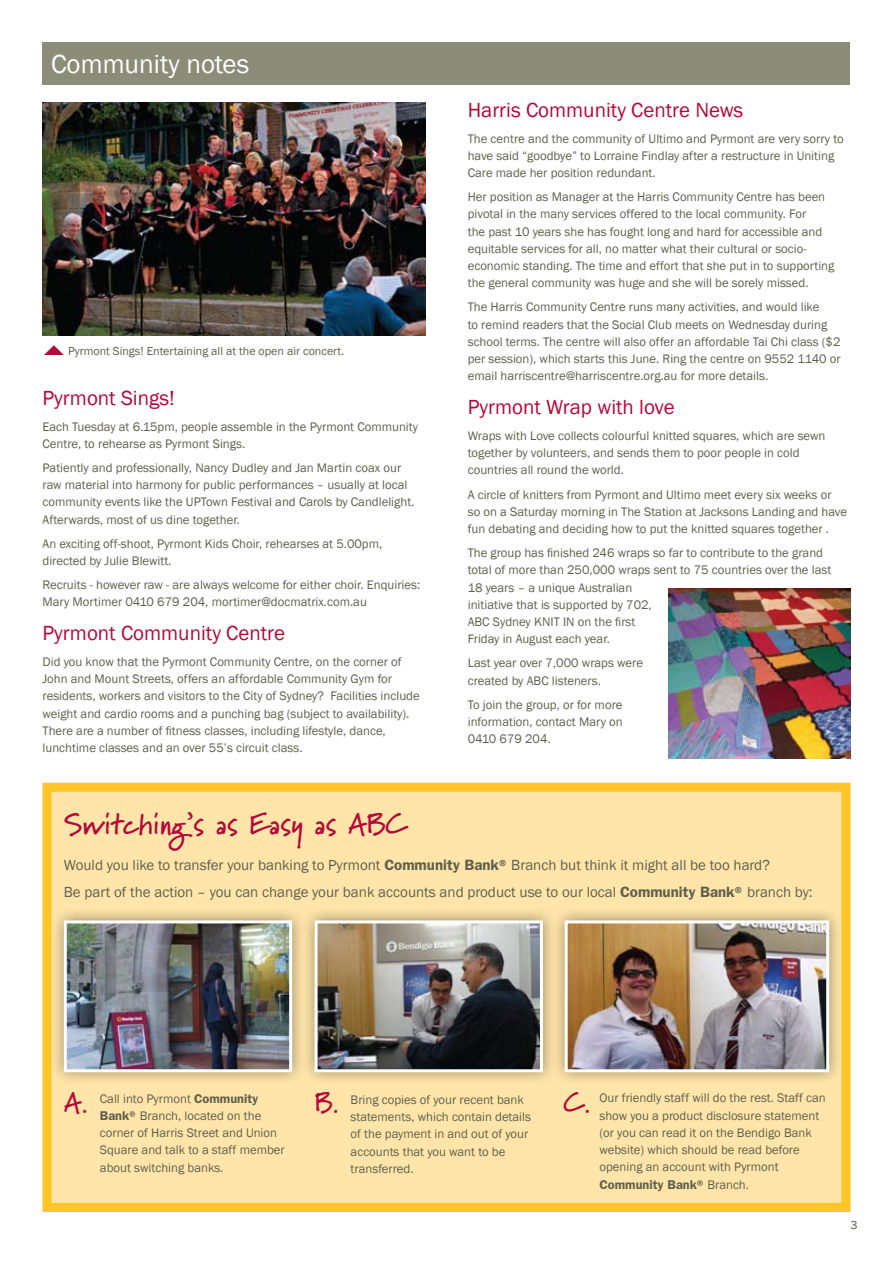
<style>
.page{position:relative;width:893px;height:1263px;background:#fff}
.page>*{position:absolute;margin:0;border:0;box-sizing:border-box;transform-origin:0 0}
.t1{font:700 30px "Marydale";color:#b30838}
.t2{font:700 28.5px "Marydale";color:#b30838}
.t3{font:27px "Franklin Gothic";color:#fff}
.t4{font:21px "Franklin Gothic";color:#b30838}
.t5{font:15px/26.2px "Franklin Gothic";color:#5f604b}
.t6{font:12.75px/17.2px "Franklin Gothic";color:#5f604b}
.t7{font:12px "Franklin Gothic";color:#5f604b}
.s1{font-weight:600}
</style>
<div class="page">
<div style="left:43px;top:783px;width:807px;height:429px;background:#ffe5aa;border:9px solid #ffc425"></div>
<div style="left:550px;top:905px;width:292px;height:181px;background:#000;opacity:.4"></div>
<img style="left:569px;top:924px;width:256px;height:144px">
<div style="left:565px;top:920px;width:264px;height:152px;border:3px solid #fff"></div>
<div style="left:300px;top:905px;width:257px;height:181px;background:#000;opacity:.4"></div>
<img style="left:319px;top:924px;width:220px;height:144px">
<div style="left:315px;top:920px;width:228px;height:152px;border:3px solid #fff"></div>
<div style="left:49px;top:905px;width:257px;height:181px;background:#000;opacity:.4"></div>
<img style="left:68px;top:924px;width:220px;height:144px">
<div style="left:64px;top:920px;width:228px;height:152px;border:3px solid #fff"></div>
<img style="left:43px;top:102px;width:382px;height:233px">
<div style="left:43px;top:43px;width:807px;height:42px;background:#8c8d79"></div>
<img style="left:668px;top:588px;width:182px;height:170px">
<h3 class="t3" style="left:51px;top:47px;width:200px">Community notes</h3>
<p class="t7" style="left:68px;top:343px;width:278px">Pyrmont Sings! Entertaining all at the open air concert.</p>
<h3 class="t4" style="left:43px;top:385px;width:134px">Pyrmont Sings!</h3>
<p class="t6" style="left:43px;top:418px;width:377px">Each Tuesday at 6.15pm, people assemble in the Pyrmont Community<br>Centre, to rehearse as Pyrmont Sings.</p>
<p class="t6" style="left:43px;top:459px;width:373px">Patiently and professionally, Nancy Dudley and Jan Martin coax our raw material into harmony for public performances – usually at local community events like the UPTown Festival and Carols by Candlelight.<br>Afterwards, most of us dine together.</p>
<p class="t6" style="left:43px;top:535px;width:341px">An exciting off-shoot, Pyrmont Kids Choir, rehearses at 5.00pm, directed by Julie Blewitt.</p>
<p class="t6" style="left:43px;top:576px;width:379px">Recruits - however raw - are always welcome for either choir. Enquiries:<br>Mary Mortimer 0410 679 204, mortimer@docmatrix.com.au</p>
<h3 class="t4" style="left:43px;top:620px;width:244px">Pyrmont Community Centre</h3>
<p class="t6" style="left:43px;top:653px;width:379px">Did you know that the Pyrmont Community Centre, on the corner of John and Mount Streets, offers an affordable Community Gym for residents, workers and visitors to the City of Sydney? Facilities include weight and cardio rooms and a punching bag (subject to availability).<br>There are a number of fitness classes, including lifestyle, dance, lunchtime classes and an over 55’s circuit class.</p>
<h3 class="t4" style="left:468px;top:97px;width:277px">Harris Community Centre News</h3>
<p class="t6" style="left:468px;top:130px;width:377px">The centre and the community of Ultimo and Pyrmont are very sorry to have said “goodbye” to Lorraine Findlay after a restructure in Uniting<br>Care made her position redundant.</p>
<p class="t6" style="left:468px;top:188px;width:368px">Her position as Manager at the Harris Community Centre has been pivotal in the many services offered to the local community. For<br>the past 10 years she has fought long and hard for accessible and equitable services for all, no matter what their cultural or socio&shy;economic standing. The time and effort that she put in to supporting the general community was huge and she will be sorely missed.</p>
<p class="t6" style="left:468px;top:299px;width:374px">The Harris Community Centre runs many activities, and would like<br>to remind readers that the Social Club meets on Wednesday during school terms. The centre will also offer an affordable Tai Chi class ($2 per session), which starts this June. Ring the centre on 9552 1140 or email harriscentre@harriscentre.org.au for more details.</p>
<h3 class="t4" style="left:468px;top:394px;width:208px">Pyrmont Wrap with love</h3>
<p class="t6" style="left:468px;top:427px;width:359px">Wraps with Love collects colourful knitted squares, which are sewn together by volunteers, and sends them to poor people in cold countries all round the world.</p>
<p class="t6" style="left:468px;top:486px;width:381px">A circle of knitters from Pyrmont and Ultimo meet every six weeks or so on a Saturday morning in The Station at Jacksons Landing and have fun debating and deciding how to put the knitted squares together .</p>
<p class="t6" style="left:468px;top:544px;width:365px">The group has finished 246 wraps so far to contribute to the grand total of more than 250,000 wraps sent to 75 countries over the last 18 years – a unique Australian<br>initiative that is supported by 702,<br>ABC Sydney KNIT IN on the first<br>Friday in August each year.</p>
<p class="t6" style="left:468px;top:655px;width:177px">Last year over 7,000 wraps were created by ABC listeners.</p>
<p class="t6" style="left:468px;top:696px;width:156px;text-align:justify">To join the group, or for more information, contact Mary on 0410 679 204.</p>
<h1 class="t1" style="left:64px;top:806px;width:345px">Switching’s as Easy as ABC</h1>
<p class="t5" style="left:64px;top:852px;width:750px">Would you like to transfer your banking to Pyrmont <span class="s1">Community Bank®</span> Branch but think it might all be too hard?<br>Be part of the action – you can change your bank accounts and product use to our local <span class="s1">Community Bank®</span> branch by:</p>
<h2 class="t2" style="left:64px;top:1085px;width:26px">A.</h2>
<p class="t6" style="left:351px;top:1091px;width:182px">Bring copies of your recent bank statements, which contain details of the payment in and out of your accounts that you want to be transferred.</p>
<h2 class="t2" style="left:315px;top:1085px;width:26px">B.</h2>
<p class="t6" style="left:599px;top:1090px;width:228px">Our friendly staff will do the rest. Staff can show you a product disclosure statement (or you can read it on the Bendigo Bank website) which should be read before opening an account with Pyrmont <span class="s1">Community Bank®</span> Branch.</p>
<h2 class="t2" style="left:563px;top:1085px;width:29px">C.</h2>
<p class="t6" style="left:100px;top:1090px;width:186px">Call into Pyrmont <span class="s1">Community<br>Bank®</span> Branch, located on the corner of Harris Street and Union<br>Square and talk to a staff member about switching banks.</p>
<p class="t7" style="left:850px;top:1217px;width:9px">3</p>
</div>
